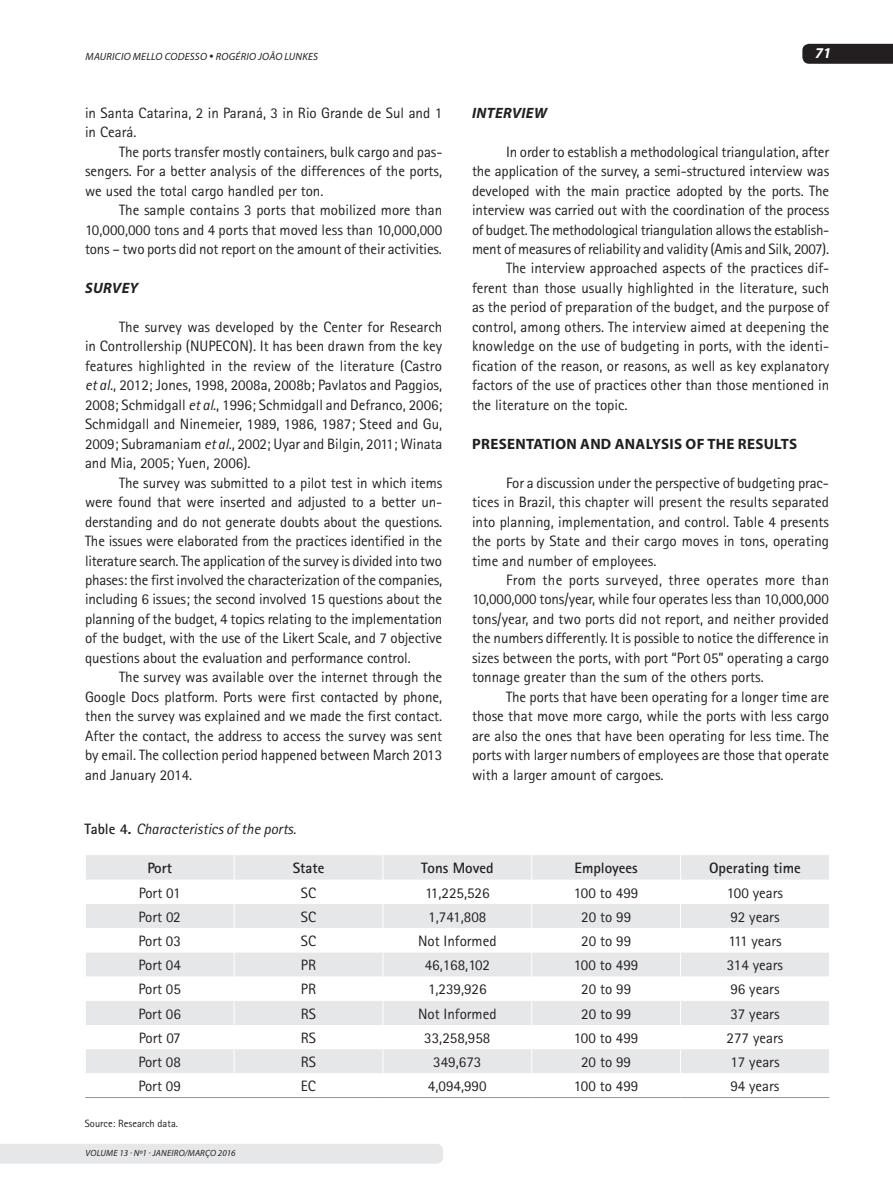
<style>
.page{position:relative;width:893px;height:1191px;background:#fff}
.page>*{position:absolute;margin:0;border:0;box-sizing:border-box;transform-origin:0 0}
.t1{font:15px/19.5px "Rotis Sans Serif";color:#231f20;text-align:justify}
.t2{font:15px "Rotis Sans Serif";letter-spacing:-.02em;color:#231f20}
.t3{font:700 15px "Rotis Sans Serif";color:#231f20}
.t4{font:700 15px "Myriad Pro";letter-spacing:.02em;color:#231f20}
.t5{font:italic 15px "Rotis Sans Serif";color:#231f20}
.t6{font:italic 700 15px "Myriad Pro";letter-spacing:.02em;color:#231f20}
.t7{font:italic 700 15px "Myriad Pro";color:#fff}
.t8{font:italic 10.5px "Myriad Pro";letter-spacing:.02em;color:#231f20}
.t9{font:10.5px "Rotis Sans Serif";color:#231f20}
.t10{font:italic 9px "Myriad Pro";letter-spacing:.02em;color:#231f20}
.s1{font-style:italic}
.s2{font-weight:700;font-style:normal}
</style>
<div class="page">
<div style="left:1px;top:1144px;width:442px;height:19px;background:#e6e7e9"></div>
<div style="left:802px;top:44px;width:91px;height:20px;background:#231f20"></div>
<div style="left:86px;top:855px;width:743px;height:24px;background:#e6e7e9"></div>
<svg style="left:86px;top:879px;width:743px;height:194px"></svg>
<svg style="left:234px;top:855px;width:1px;height:24px"></svg>
<svg style="left:383px;top:855px;width:1px;height:24px"></svg>
<svg style="left:531px;top:855px;width:1px;height:24px"></svg>
<svg style="left:680px;top:855px;width:1px;height:24px"></svg>
<svg style="left:234px;top:904px;width:1px;height:24px"></svg>
<svg style="left:383px;top:904px;width:1px;height:24px"></svg>
<svg style="left:531px;top:904px;width:1px;height:24px"></svg>
<svg style="left:680px;top:904px;width:1px;height:24px"></svg>
<svg style="left:234px;top:952px;width:1px;height:24px"></svg>
<svg style="left:383px;top:952px;width:1px;height:24px"></svg>
<svg style="left:531px;top:952px;width:1px;height:24px"></svg>
<svg style="left:680px;top:952px;width:1px;height:24px"></svg>
<svg style="left:234px;top:1000px;width:1px;height:25px"></svg>
<svg style="left:383px;top:1000px;width:1px;height:25px"></svg>
<svg style="left:531px;top:1000px;width:1px;height:25px"></svg>
<svg style="left:680px;top:1000px;width:1px;height:25px"></svg>
<svg style="left:234px;top:1049px;width:1px;height:24px"></svg>
<svg style="left:383px;top:1049px;width:1px;height:24px"></svg>
<svg style="left:531px;top:1049px;width:1px;height:24px"></svg>
<svg style="left:680px;top:1049px;width:1px;height:24px"></svg>
<hr style="left:85px;top:1097px;width:149px;height:1px;background:#939598">
<hr style="left:234px;top:1097px;width:149px;height:1px;background:#939598">
<hr style="left:383px;top:1097px;width:149px;height:1px;background:#939598">
<hr style="left:532px;top:1097px;width:149px;height:1px;background:#939598">
<hr style="left:681px;top:1097px;width:148px;height:1px;background:#939598">
<p class="t8" style="left:86px;top:50px;width:234px">MAURICIO MELLO CODESSO • ROGÉRIO JOÃO LUNKES</p>
<p class="t1" style="left:85px;top:103px;width:359px">in Santa Catarina, 2 in Paraná, 3 in Rio Grande de Sul and 1 in Ceará.</p>
<p class="t1" style="left:85px;top:142px;width:359px;text-indent:34px">The ports transfer mostly containers, bulk cargo and pas&shy;sengers. For a better analysis of the differences of the ports, we used the total cargo handled per ton.</p>
<p class="t1" style="left:85px;top:200px;width:359px;text-indent:34px">The sample contains 3 ports that mobilized more than 10,000,000 tons and 4 ports that moved less than 10,000,000 tons – two ports did not report on the amount of their activities.</p>
<p class="t6" style="left:85px;top:278px;width:55px">SURVEY</p>
<p class="t1" style="left:85px;top:317px;width:359px;text-indent:34px">The survey was developed by the Center for Research in Controllership (NUPECON). It has been drawn from the key features highlighted in the review of the literature (Castro <span class="s1">et al</span>., 2012; Jones, 1998, 2008a, 2008b; Pavlatos and Paggios, 2008; Schmidgall <span class="s1">et al</span>., 1996; Schmidgall and Defranco, 2006; Schmidgall and Ninemeier, 1989, 1986, 1987; Steed and Gu, 2009; Subramaniam <span class="s1">et al</span>., 2002; Uyar and Bilgin, 2011; Winata and Mia, 2005; Yuen, 2006).</p>
<p class="t1" style="left:85px;top:473px;width:359px;text-indent:34px">The survey was submitted to a pilot test in which items were found that were inserted and adjusted to a better un&shy;derstanding and do not generate doubts about the questions.<br>The issues were elaborated from the practices identified in the literature search. The application of the survey is divided into two phases: the first involved the characterization of the companies, including 6 issues; the second involved 15 questions about the planning of the budget, 4 topics relating to the implementation of the budget, with the use of the Likert Scale, and 7 objective questions about the evaluation and performance control.</p>
<p class="t1" style="left:85px;top:667px;width:359px;text-indent:34px">The survey was available over the internet through the Google Docs platform. Ports were first contacted by phone, then the survey was explained and we made the first contact.<br>After the contact, the address to access the survey was sent by email. The collection period happened between March 2013 and January 2014.</p>
<p class="t5" style="left:84px;top:820px;width:213px"><span class="s2">Table 4.</span> Characteristics of the ports.</p>
<p class="t7" style="left:815px;top:43px;width:18px">71</p>
<p class="t6" style="left:472px;top:103px;width:76px">INTERVIEW</p>
<p class="t1" style="left:506px;top:142px;width:325px">In order to establish a methodological triangulation, after</p>
<p class="t1" style="left:472px;top:161px;width:359px">the application of the survey, a semi-structured interview was</p>
<p class="t1" style="left:472px;top:181px;width:359px">developed with the main practice adopted by the ports. The</p>
<p class="t1" style="left:472px;top:200px;width:359px">interview was carried out with the coordination of the process</p>
<p class="t2" style="left:472px;top:220px;width:359px">of budget. The methodological triangulation allows the establish-</p>
<p class="t1" style="left:472px;top:239px;width:359px">ment of measures of reliability and validity (Amis and Silk, 2007).</p>
<p class="t1" style="left:506px;top:258px;width:325px">The interview approached aspects of the practices dif-</p>
<p class="t1" style="left:472px;top:278px;width:359px">ferent than those usually highlighted in the literature, such</p>
<p class="t1" style="left:472px;top:297px;width:359px">as the period of preparation of the budget, and the purpose of</p>
<p class="t1" style="left:472px;top:317px;width:359px">control, among others. The interview aimed at deepening the</p>
<p class="t1" style="left:472px;top:336px;width:359px">knowledge on the use of budgeting in ports, with the identi-</p>
<p class="t1" style="left:472px;top:356px;width:359px">fication of the reason, or reasons, as well as key explanatory</p>
<p class="t1" style="left:472px;top:375px;width:359px">factors of the use of practices other than those mentioned in</p>
<p class="t1" style="left:472px;top:395px;width:157px">the literature on the topic.</p>
<p class="t4" style="left:472px;top:434px;width:326px">PRESENTATION AND ANALYSIS OF THE RESULTS</p>
<p class="t1" style="left:472px;top:473px;width:359px;text-indent:34px">For a discussion under the perspective of budgeting prac&shy;tices in Brazil, this chapter will present the results separated into planning, implementation, and control. Table 4 presents the ports by State and their cargo moves in tons, operating time and number of employees.</p>
<p class="t1" style="left:472px;top:570px;width:359px;text-indent:34px">From the ports surveyed, three operates more than 10,000,000 tons/year, while four operates less than 10,000,000 tons/year, and two ports did not report, and neither provided the numbers differently. It is possible to notice the difference in sizes between the ports, with port “Port 05” operating a cargo tonnage greater than the sum of the others ports.</p>
<p class="t1" style="left:472px;top:687px;width:359px;text-indent:34px">The ports that have been operating for a longer time are those that move more cargo, while the ports with less cargo are also the ones that have been operating for less time. The ports with larger numbers of employees are those that operate with a larger amount of cargoes.</p>
<p class="t3" style="left:147px;top:859px;width:26px">Port</p>
<p class="t3" style="left:293px;top:859px;width:33px">State</p>
<p class="t3" style="left:421px;top:859px;width:74px">Tons Moved</p>
<p class="t3" style="left:575px;top:859px;width:65px">Employees</p>
<p class="t3" style="left:709px;top:859px;width:93px">Operating time</p>
<p class="t1" style="left:139px;top:882px;width:43px">Port 01</p>
<p class="t1" style="left:301px;top:882px;width:17px">SC</p>
<p class="t1" style="left:425px;top:882px;width:66px">11,225,526</p>
<p class="t1" style="left:574px;top:882px;width:66px">100 to 499</p>
<p class="t1" style="left:727px;top:882px;width:58px">100 years</p>
<p class="t1" style="left:139px;top:907px;width:44px">Port 02</p>
<p class="t1" style="left:301px;top:907px;width:17px">SC</p>
<p class="t1" style="left:428px;top:907px;width:60px">1,741,808</p>
<p class="t1" style="left:581px;top:907px;width:51px">20 to 99</p>
<p class="t1" style="left:730px;top:907px;width:51px">92 years</p>
<p class="t1" style="left:138px;top:931px;width:44px">Port 03</p>
<p class="t1" style="left:301px;top:931px;width:17px">SC</p>
<p class="t1" style="left:418px;top:931px;width:80px">Not Informed</p>
<p class="t1" style="left:581px;top:931px;width:51px">20 to 99</p>
<p class="t1" style="left:728px;top:931px;width:55px">111 years</p>
<p class="t1" style="left:138px;top:955px;width:44px">Port 04</p>
<p class="t1" style="left:301px;top:955px;width:17px">PR</p>
<p class="t1" style="left:425px;top:955px;width:67px">46,168,102</p>
<p class="t1" style="left:574px;top:955px;width:66px">100 to 499</p>
<p class="t1" style="left:727px;top:955px;width:58px">314 years</p>
<p class="t1" style="left:138px;top:979px;width:44px">Port 05</p>
<p class="t1" style="left:301px;top:979px;width:17px">PR</p>
<p class="t1" style="left:428px;top:979px;width:60px">1,239,926</p>
<p class="t1" style="left:581px;top:979px;width:51px">20 to 99</p>
<p class="t1" style="left:730px;top:979px;width:51px">96 years</p>
<p class="t1" style="left:138px;top:1003px;width:44px">Port 06</p>
<p class="t1" style="left:301px;top:1003px;width:17px">RS</p>
<p class="t1" style="left:418px;top:1003px;width:80px">Not Informed</p>
<p class="t1" style="left:581px;top:1003px;width:51px">20 to 99</p>
<p class="t1" style="left:730px;top:1003px;width:51px">37 years</p>
<p class="t1" style="left:139px;top:1027px;width:43px">Port 07</p>
<p class="t1" style="left:301px;top:1027px;width:17px">RS</p>
<p class="t1" style="left:424px;top:1027px;width:68px">33,258,958</p>
<p class="t1" style="left:574px;top:1027px;width:66px">100 to 499</p>
<p class="t1" style="left:727px;top:1027px;width:58px">277 years</p>
<p class="t1" style="left:138px;top:1052px;width:44px">Port 08</p>
<p class="t1" style="left:301px;top:1052px;width:17px">RS</p>
<p class="t1" style="left:433px;top:1052px;width:50px">349,673</p>
<p class="t1" style="left:581px;top:1052px;width:51px">20 to 99</p>
<p class="t1" style="left:730px;top:1052px;width:51px">17 years</p>
<p class="t1" style="left:138px;top:1076px;width:44px">Port 09</p>
<p class="t1" style="left:301px;top:1076px;width:17px">EC</p>
<p class="t1" style="left:428px;top:1076px;width:60px">4,094,990</p>
<p class="t1" style="left:574px;top:1076px;width:66px">100 to 499</p>
<p class="t1" style="left:730px;top:1076px;width:51px">94 years</p>
<p class="t9" style="left:85px;top:1117px;width:95px">Source: Research data.</p>
<p class="t10" style="left:86px;top:1147px;width:152px">VOLUME 13 · Nº1 · JANEIRO/MARÇO 2016</p>
</div>
